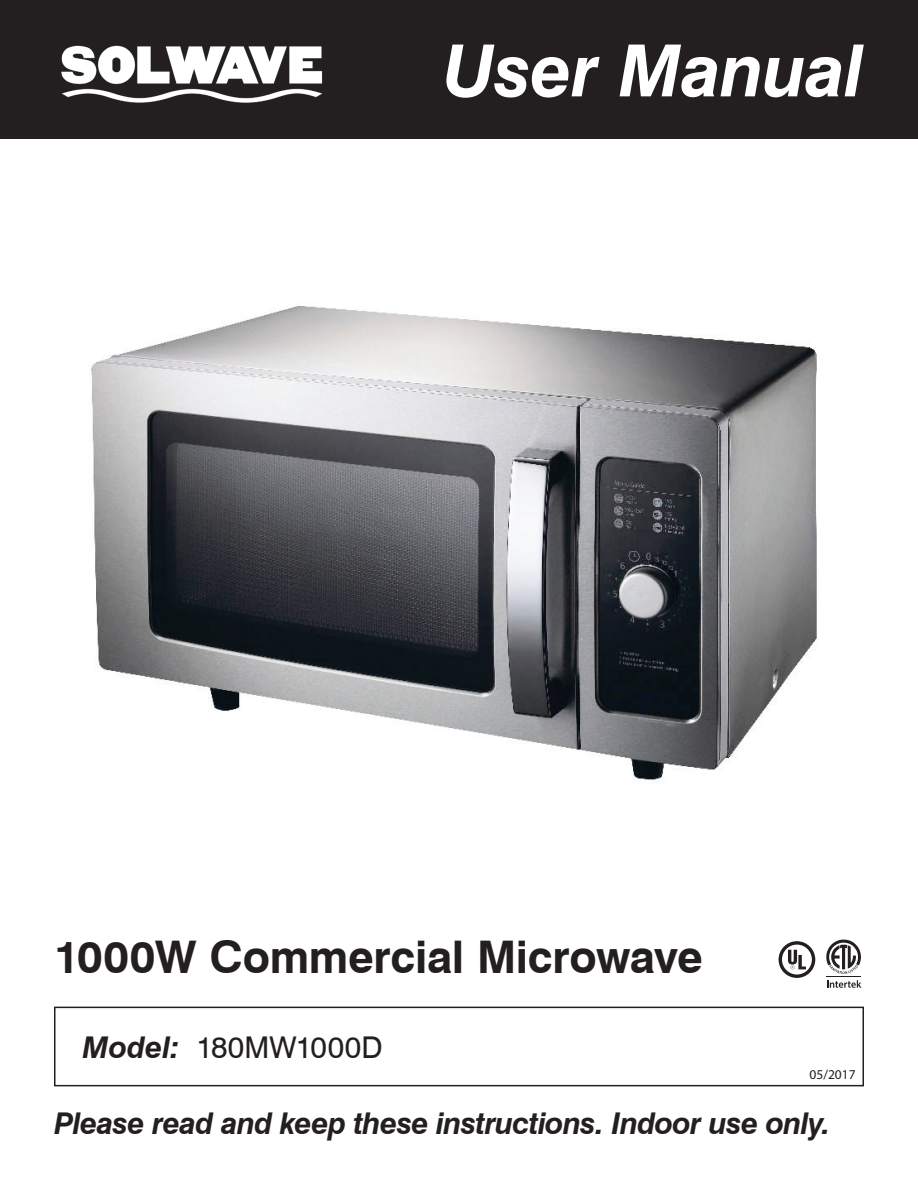
<style>
.page{position:relative;width:918px;height:1188px;background:#fff}
.page>*{position:absolute;margin:0;border:0;box-sizing:border-box;transform-origin:0 0}
.t1{font:italic 700 72px "Swiss 721 BT";letter-spacing:-.01em;color:#fff}
.t2{font:700 45px "Swiss 721 BT";letter-spacing:-.005em;color:#231f20}
.t3{font:italic 700 30px "Swiss 721 BT";letter-spacing:-.025em;color:#231f20}
.t4{font:30px "Swiss 721 BT";letter-spacing:.005em;color:#231f20}
.t5{font:13.5px "Myriad Pro";color:#231f20}
.s1{font-weight:700;font-style:italic}
</style>
<div class="page">
<div style="left:0;top:0;width:918px;height:138px;background:#231f20"></div>
<div style="left:54px;top:1007px;width:810px;height:79px;border:2px solid #231f20"></div>
<img style="left:91px;top:306px;width:726px;height:475px">
<svg style="left:779px;top:941px;width:36px;height:37px"></svg>
<svg style="left:827px;top:980px;width:34px;height:8px"></svg>
<svg style="left:826px;top:939px;width:35px;height:35px"></svg>
<hr style="left:826px;top:976px;width:35px;height:1px;background:#231f20">
<h1 class="t1" style="left:442px;top:27px;width:423px">User Manual</h1>
<h2 class="t2" style="left:54px;top:930px;width:650px">1000W Commercial Microwave</h2>
<p class="t4" style="left:82px;top:1029px;width:302px"><span class="s1">Model:</span> 180MW1000D</p>
<p class="t5" style="left:810px;top:1066px;width:48px">05/2017</p>
<p class="t3" style="left:54px;top:1105px;width:778px">Please read and keep these instructions. Indoor use only.</p>
</div>
